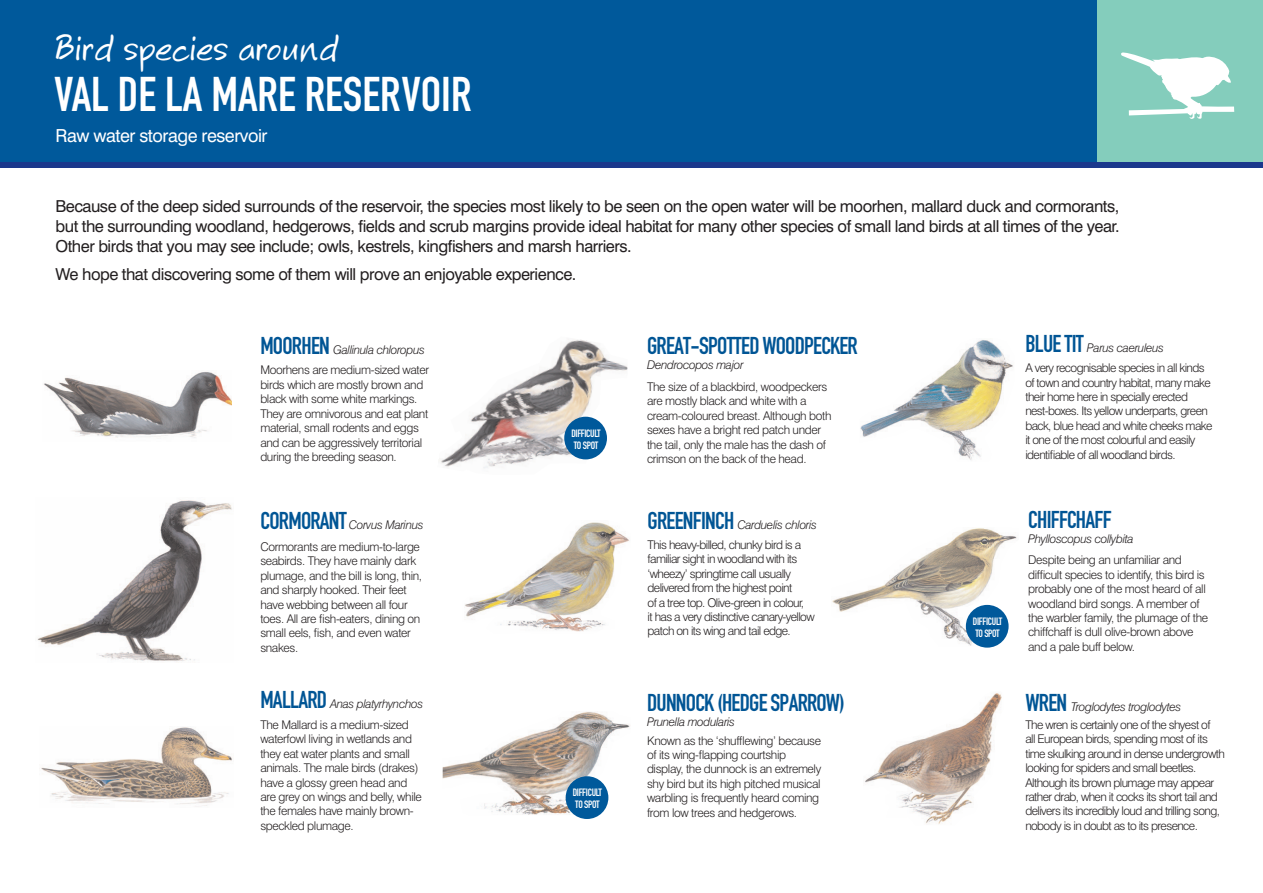
<style>
.page{position:relative;width:1263px;height:893px;background:#fff}
.page>*{position:absolute;margin:0;border:0;box-sizing:border-box;transform-origin:0 0}
.t1{font:48px "Bern Sans CT";color:#fff}
.t2{font:36px "Deloitte Script";color:#fff}
.t3{font:24px "Bern Sans CT";letter-spacing:-.03em;color:#005595}
.t4{font:18px "Swiss 721 BT";letter-spacing:-.025em;color:#fff}
.t5{font:16.5px/19.8px "Swiss 721 BT";letter-spacing:-.03em;color:#231f20;text-align:justify}
.t6{font:300 12px/14.4px "Swiss 721 BT";letter-spacing:-.03em;color:#231f20}
.t7{font:300 12px/14.4px "Swiss 721 BT";letter-spacing:-.05em;color:#231f20}
.t8{font:italic 300 12px "Swiss 721 BT";letter-spacing:-.03em;color:#231f20}
.t9{font:10.5px/12.1px "Bern Sans CT";letter-spacing:-.03em;color:#fff}
.s1{font-family:"Bern Sans CT";font-weight:400;font-style:normal;font-size:24px;color:#005595}
</style>
<div class="page">
<div style="left:0;top:0;width:1263px;height:168px;background:#00599b"></div>
<div style="left:1097px;top:0;width:166px;height:166px;background:#84cdbc"></div>
<div style="left:0;top:162px;width:1263px;height:6px;background:#1b388c"></div>
<img style="left:44px;top:372px;width:188px;height:66px">
<img style="left:41px;top:727px;width:192px;height:79px">
<svg style="left:1121px;top:52px;width:113px;height:67px"></svg>
<img style="left:37px;top:499px;width:195px;height:164px">
<img style="left:860px;top:340px;width:153px;height:120px">
<img style="left:465px;top:522px;width:164px;height:110px">
<img style="left:865px;top:693px;width:137px;height:131px">
<img style="left:439px;top:339px;width:188px;height:130px">
<img style="left:443px;top:712px;width:187px;height:103px">
<div style="left:566px;top:776px;width:42px;height:43px;background:#00599b;border-radius:50%"></div>
<div style="left:564px;top:417px;width:43px;height:42px;background:#00599b;border-radius:50%"></div>
<img style="left:832px;top:528px;width:185px;height:118px">
<div style="left:966px;top:605px;width:42px;height:43px;background:#00599b;border-radius:50%"></div>
<p class="t2" style="left:54px;top:27px;width:285px">Bird species around</p>
<p class="t1" style="left:54px;top:66px;width:419px">VAL DE LA MARE RESERVOIR</p>
<p class="t4" style="left:56px;top:125px;width:214px">Raw water storage reservoir</p>
<p class="t5" style="left:56px;top:197px;width:1065px">Because of the deep sided surrounds of the reservoir, the species most likely to be seen on the open water will be moorhen, mallard duck and cormorants, but the surrounding woodland, hedgerows, fields and scrub margins provide ideal habitat for many other species of small land birds at all times of the year.<br>Other birds that you may see include; owls, kestrels, kingfishers and marsh harriers.</p>
<p class="t5" style="left:56px;top:264px;width:522px">We hope that discovering some of them will prove an enjoyable experience.</p>
<p class="t8" style="left:260px;top:342px;width:166px"><span class="s1">MOORHEN</span> Gallinula chloropus</p>
<p class="t6" style="left:260px;top:363px;width:170px">Moorhens are medium-sized water birds which are mostly brown and black with some white markings.<br>They are omnivorous and eat plant material, small rodents and eggs and can be aggressively territorial during the breeding season.</p>
<p class="t8" style="left:260px;top:517px;width:165px"><span class="s1">CORMORANT</span> Corvus Marinus</p>
<p class="t6" style="left:260px;top:539px;width:163px">Cormorants are medium-to-large seabirds. They have mainly dark plumage, and the bill is long, thin, and sharply hooked. Their feet have webbing between all four toes. All are fish-eaters, dining on small eels, fish, and even water snakes.</p>
<p class="t8" style="left:260px;top:697px;width:164px"><span class="s1">MALLARD</span> Anas platyrhynchos</p>
<p class="t6" style="left:260px;top:717px;width:163px">The Mallard is a medium-sized waterfowl living in wetlands and they eat water plants and small animals. The male birds (drakes) have a glossy green head and are grey on wings and belly, while the females have mainly brown&shy;speckled plumage.</p>
<p class="t9" style="left:571px;top:427px;width:31px">DIFFICULT<br>TO SPOT</p>
<p class="t9" style="left:573px;top:787px;width:31px">DIFFICULT<br>TO SPOT</p>
<p class="t3" style="left:647px;top:331px;width:212px">GREAT-SPOTTED WOODPECKER</p>
<p class="t8" style="left:647px;top:357px;width:98px">Dendrocopos major</p>
<p class="t6" style="left:647px;top:379px;width:186px">The size of a blackbird, woodpeckers are mostly black and white with a cream-coloured breast. Although both sexes have a bright red patch under the tail, only the male has the dash of crimson on the back of the head.</p>
<p class="t8" style="left:647px;top:517px;width:171px"><span class="s1">GREENFINCH</span> Carduelis chloris</p>
<p class="t7" style="left:647px;top:537px;width:169px">This heavy-billed, chunky bird is a familiar sight in woodland with its ‘wheezy’ springtime call usually delivered from the highest point<br>of a tree top. Olive-green in colour,<br>it has a very distinctive canary-yellow patch on its wing and tail edge.</p>
<p class="t3" style="left:647px;top:688px;width:199px">DUNNOCK (HEDGE SPARROW)</p>
<p class="t8" style="left:647px;top:714px;width:89px">Prunella modularis</p>
<p class="t6" style="left:647px;top:733px;width:176px">Known as the ‘shufflewing’ because of its wing-flapping courtship display, the dunnock is an extremely shy bird but its high pitched musical warbling is frequently heard coming from low trees and hedgerows.</p>
<p class="t9" style="left:973px;top:615px;width:31px">DIFFICULT<br>TO SPOT</p>
<p class="t8" style="left:1025px;top:340px;width:140px"><span class="s1">BLUE TIT</span> Parus caeruleus</p>
<p class="t7" style="left:1025px;top:361px;width:189px">A very recognisable species in all kinds of town and country habitat, many make their home here in specially erected nest-boxes. Its yellow underparts, green back, blue head and white cheeks make it one of the most colourful and easily identifiable of all woodland birds.</p>
<p class="t3" style="left:1028px;top:505px;width:85px">CHIFFCHAFF</p>
<p class="t8" style="left:1028px;top:531px;width:107px">Phylloscopus collybita</p>
<p class="t6" style="left:1028px;top:553px;width:181px">Despite being an unfamiliar and difficult species to identify, this bird is probably one of the most heard of all woodland bird songs. A member of the warbler family, the plumage of the chiffchaff is dull olive-brown above and a pale buff below.</p>
<p class="t8" style="left:1025px;top:699px;width:158px"><span class="s1">WREN</span> Troglodytes troglodytes</p>
<p class="t7" style="left:1025px;top:717px;width:201px">The wren is certainly one of the shyest of<br>all European birds, spending most of its time skulking around in dense undergrowth looking for spiders and small beetles.<br>Although its brown plumage may appear rather drab, when it cocks its short tail and delivers its incredibly loud and trilling song, nobody is in doubt as to its presence.</p>
</div>
